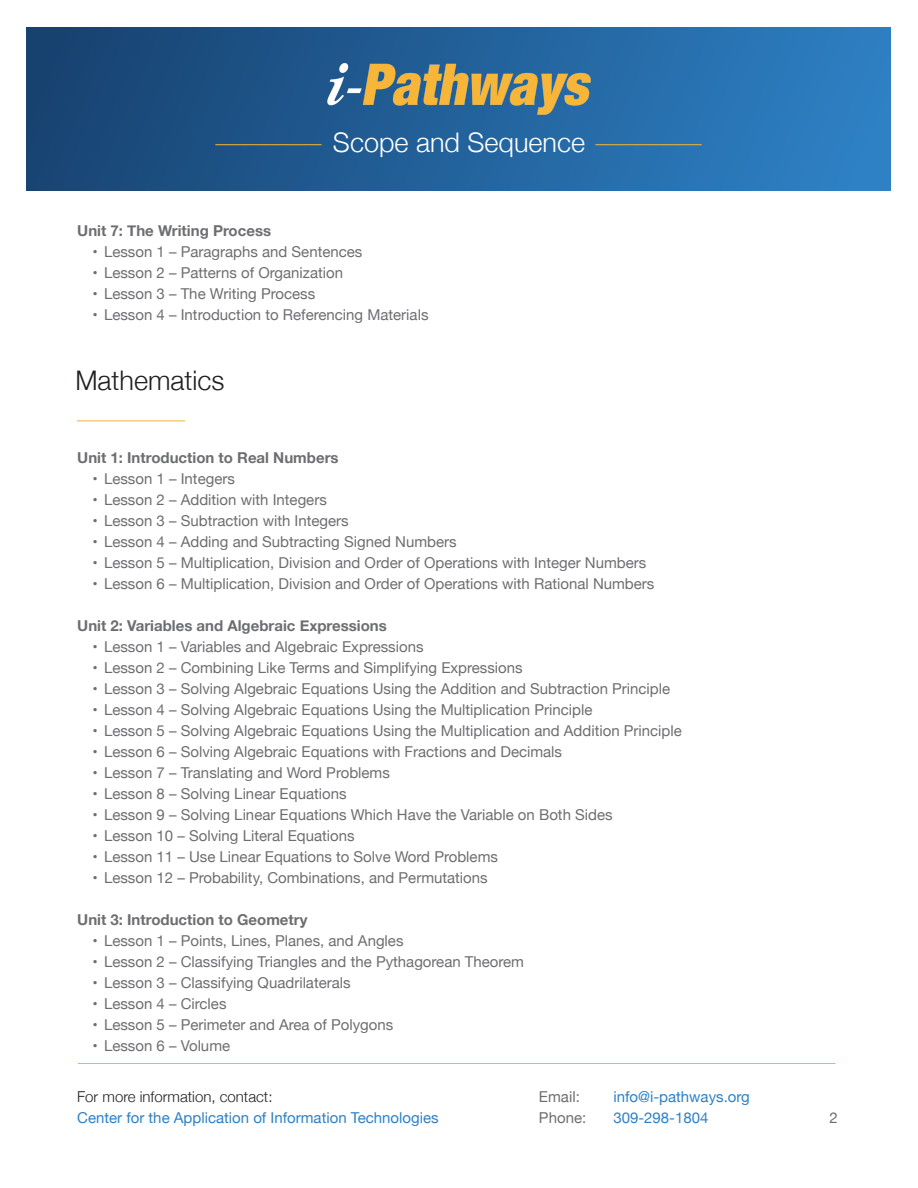
<style>
.page{position:relative;width:918px;height:1188px;background:#fff}
.page>*{position:absolute;margin:0;border:0;box-sizing:border-box;transform-origin:0 0}
.t1{font:300 27px "Helvetica Neue";color:#fff}
.t2{font:300 27px "Helvetica Neue";color:#231f20}
.t3{font:15px "Helvetica Neue";color:#6d6e71}
.t4{font:700 15px "Helvetica Neue";color:#6d6e71}
.t5{font:15px "Helvetica Neue";color:#2e81c5}
.t6{font:300 15px "Helvetica Neue";color:#231f20}
</style>
<div class="page">
<div style="left:27px;top:27px;width:863px;height:164px;background:linear-gradient(to right,#174270,#2e81c5)"></div>
<img style="left:328px;top:64px;width:262px;height:50px">
<hr style="left:215px;top:144px;width:107px;height:1px;background:#f8b432">
<hr style="left:595px;top:144px;width:107px;height:1px;background:#f8b432">
<hr style="left:77px;top:420px;width:108px;height:1px;background:#f8b432">
<hr style="left:78px;top:1063px;width:757px;height:1px;background:#f8b432">
<h1 class="t1" style="left:333px;top:121px;width:254px">Scope and Sequence</h1>
<p class="t4" style="left:77px;top:219px;width:195px">Unit 7: The Writing Process</p>
<p class="t3" style="left:92px;top:241px;width:272px">• Lesson 1 – Paragraphs and Sentences</p>
<p class="t3" style="left:92px;top:262px;width:252px">• Lesson 2 – Patterns of Organization</p>
<p class="t3" style="left:92px;top:283px;width:224px">• Lesson 3 – The Writing Process</p>
<p class="t3" style="left:92px;top:304px;width:338px">• Lesson 4 – Introduction to Referencing Materials</p>
<h1 class="t2" style="left:75px;top:359px;width:151px">Mathematics</h1>
<p class="t4" style="left:77px;top:446px;width:263px">Unit 1: Introduction to Real Numbers</p>
<p class="t3" style="left:92px;top:468px;width:144px">• Lesson 1 – Integers</p>
<p class="t3" style="left:92px;top:489px;width:236px">• Lesson 2 – Addition with Integers</p>
<p class="t3" style="left:92px;top:510px;width:258px">• Lesson 3 – Subtraction with Integers</p>
<p class="t3" style="left:92px;top:531px;width:366px">• Lesson 4 – Adding and Subtracting Signed Numbers</p>
<p class="t3" style="left:92px;top:552px;width:555px">• Lesson 5 – Multiplication, Division and Order of Operations with Integer Numbers</p>
<p class="t3" style="left:92px;top:573px;width:564px">• Lesson 6 – Multiplication, Division and Order of Operations with Rational Numbers</p>
<p class="t4" style="left:77px;top:614px;width:311px">Unit 2: Variables and Algebraic Expressions</p>
<p class="t3" style="left:92px;top:636px;width:333px">• Lesson 1 – Variables and Algebraic Expressions</p>
<p class="t3" style="left:92px;top:657px;width:432px">• Lesson 2 – Combining Like Terms and Simplifying Expressions</p>
<p class="t3" style="left:92px;top:678px;width:579px">• Lesson 3 – Solving Algebraic Equations Using the Addition and Subtraction Principle</p>
<p class="t3" style="left:92px;top:699px;width:502px">• Lesson 4 – Solving Algebraic Equations Using the Multiplication Principle</p>
<p class="t3" style="left:92px;top:720px;width:591px">• Lesson 5 – Solving Algebraic Equations Using the Multiplication and Addition Principle</p>
<p class="t3" style="left:92px;top:741px;width:471px">• Lesson 6 – Solving Algebraic Equations with Fractions and Decimals</p>
<p class="t3" style="left:92px;top:762px;width:299px">• Lesson 7 – Translating and Word Problems</p>
<p class="t3" style="left:92px;top:783px;width:256px">• Lesson 8 – Solving Linear Equations</p>
<p class="t3" style="left:92px;top:804px;width:522px">• Lesson 9 – Solving Linear Equations Which Have the Variable on Both Sides</p>
<p class="t3" style="left:92px;top:825px;width:264px">• Lesson 10 – Solving Literal Equations</p>
<p class="t3" style="left:92px;top:846px;width:407px">• Lesson 11 – Use Linear Equations to Solve Word Problems</p>
<p class="t3" style="left:92px;top:867px;width:397px">• Lesson 12 – Probability, Combinations, and Permutations</p>
<p class="t4" style="left:77px;top:908px;width:232px">Unit 3: Introduction to Geometry</p>
<p class="t3" style="left:92px;top:930px;width:313px">• Lesson 1 – Points, Lines, Planes, and Angles</p>
<p class="t3" style="left:92px;top:951px;width:433px">• Lesson 2 – Classifying Triangles and the Pythagorean Theorem</p>
<p class="t3" style="left:92px;top:972px;width:260px">• Lesson 3 – Classifying Quadrilaterals</p>
<p class="t3" style="left:92px;top:993px;width:136px">• Lesson 4 – Circles</p>
<p class="t3" style="left:92px;top:1014px;width:302px">• Lesson 5 – Perimeter and Area of Polygons</p>
<p class="t3" style="left:92px;top:1035px;width:139px">• Lesson 6 – Volume</p>
<p class="t6" style="left:77px;top:1084px;width:197px">For more information, contact:</p>
<p class="t5" style="left:77px;top:1107px;width:363px">Center for the Application of Information Technologies</p>
<p class="t3" style="left:539px;top:1086px;width:42px">Email:</p>
<p class="t5" style="left:613px;top:1086px;width:138px">info@i-pathways.org</p>
<p class="t3" style="left:539px;top:1107px;width:49px">Phone:</p>
<p class="t5" style="left:613px;top:1107px;width:97px">309-298-1804</p>
<p class="t3" style="left:830px;top:1107px;width:10px">2</p>
</div>
